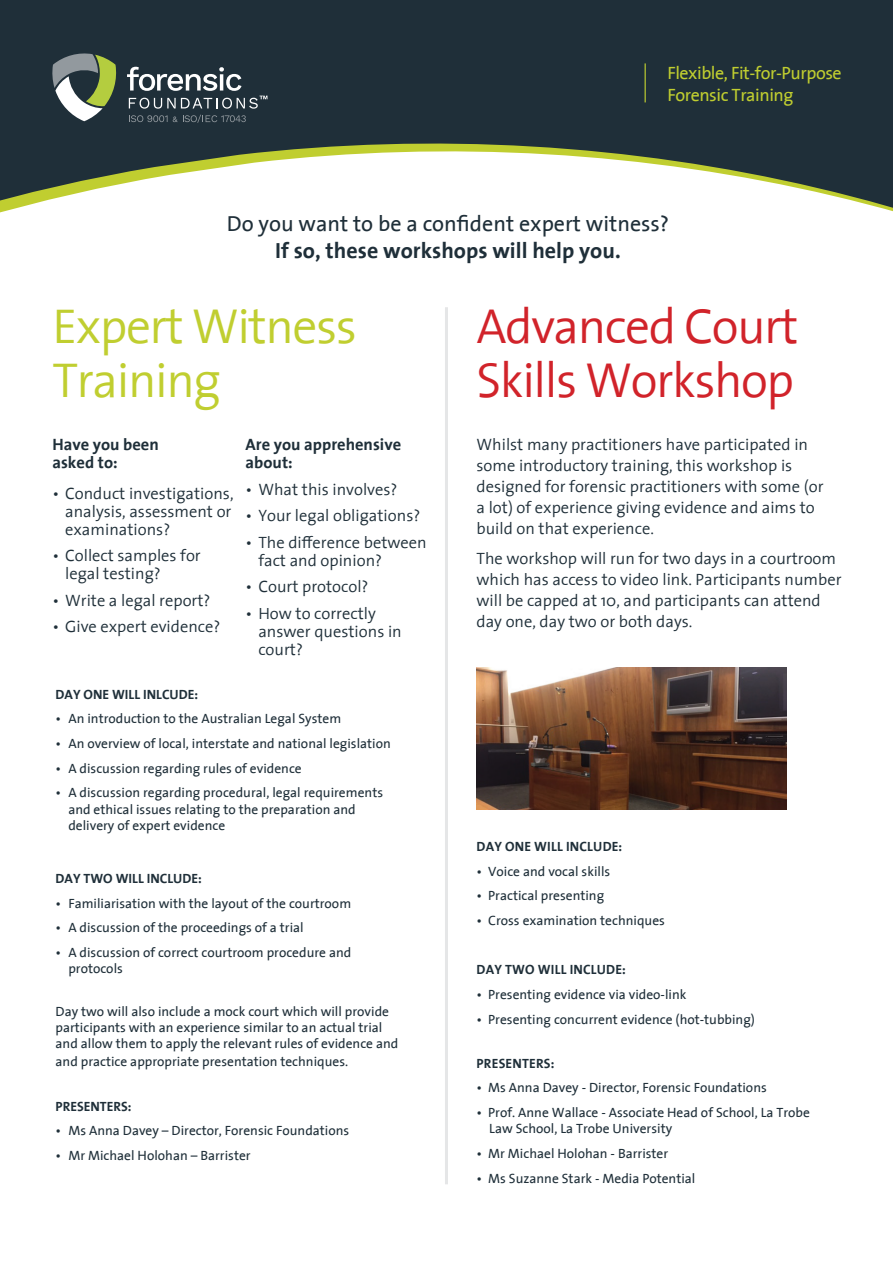
<style>
.page{position:relative;width:893px;height:1263px;background:#fff}
.page>*{position:absolute;margin:0;border:0;box-sizing:border-box;transform-origin:0 0}
.t1{font:300 49.5px/54px "The Sans 4";letter-spacing:-.03em;color:#d1232a}
.t2{font:300 49.5px/54px "The Sans 4";letter-spacing:-.03em;color:#c0ce30}
.t3{font:22.05px "The Sans 5";color:#1f2f39}
.t4{font:22.05px "The Sans 7 Bold Plain";color:#1f2f39}
.t5{font:18px/21.6px "The Sans 5";letter-spacing:-.025em;color:#c0ce30}
.t6{font:300 16.5px/21px "The Sans 4";color:#1f2f39}
.t7{font:16.5px/18px "The Sans 7 Bold Plain";color:#1f2f39}
.t8{font:13.5px/16.2px "The Sans 5";color:#1f2f39}
.t9{font:13.5px "The Sans 7 Bold Plain";letter-spacing:.005em;color:#1f2f39}
</style>
<div class="page">
<svg style="left:0;top:0;width:893px;height:213px;fill:#1f2f39"></svg>
<svg style="left:52px;top:52px;width:66px;height:69px"></svg>
<svg style="left:127px;top:67px;width:140px;height:42px"></svg>
<svg style="left:129px;top:115px;width:117px;height:8px"></svg>
<hr style="left:645px;top:63px;width:1px;height:39px;background:#c0ce30">
<img style="left:477px;top:667px;width:310px;height:142px">
<hr style="left:445px;top:307px;width:3px;height:877px;background:#e5e6e7">
<h3 class="t5" style="left:667px;top:62px;width:176px">Flexible, Fit-for-Purpose<br>Forensic Training</h3>
<h2 class="t3" style="left:227px;top:205px;width:444px">Do you want to be a confident expert witness?</h2>
<h2 class="t4" style="left:275px;top:232px;width:347px">If so, these workshops will help you.</h2>
<h1 class="t2" style="left:52px;top:298px;width:306px">Expert Witness<br>Training</h1>
<h1 class="t1" style="left:476px;top:298px;width:324px">Advanced Court<br>Skills Workshop</h1>
<p class="t7" style="left:52px;top:435px;width:108px">Have you been asked to:</p>
<p class="t6" style="left:65px;top:484px;width:170px;line-height:18px;text-indent:-13px">• Conduct investigations, analysis, assessment or examinations?</p>
<p class="t6" style="left:65px;top:546px;width:137px;line-height:18px;text-indent:-13px">• Collect samples for legal testing?</p>
<p class="t6" style="left:52px;top:589px;width:160px">• Write a legal report?</p>
<p class="t6" style="left:52px;top:616px;width:170px">• Give expert evidence?</p>
<p class="t7" style="left:246px;top:435px;width:157px">Are you apprehensive about:</p>
<p class="t6" style="left:246px;top:478px;width:153px">• What this involves?</p>
<p class="t6" style="left:246px;top:504px;width:176px">• Your legal obligations?</p>
<p class="t6" style="left:258px;top:532px;width:170px;line-height:18px;text-indent:-13px">• The difference between fact and opinion?</p>
<p class="t6" style="left:246px;top:575px;width:124px">• Court protocol?</p>
<p class="t6" style="left:258px;top:603px;width:145px;line-height:18px;text-indent:-13px">• How to correctly answer questions in court?</p>
<p class="t9" style="left:56px;top:683px;width:144px">DAY ONE WILL INLCUDE:</p>
<p class="t8" style="left:56px;top:710px;width:287px">• An introduction to the Australian Legal System</p>
<p class="t8" style="left:56px;top:735px;width:337px">• An overview of local, interstate and national legislation</p>
<p class="t8" style="left:56px;top:759px;width:248px">• A discussion regarding rules of evidence</p>
<p class="t8" style="left:68px;top:784px;width:316px;text-indent:-13px">• A discussion regarding procedural, legal requirements and ethical issues relating to the preparation and delivery of expert evidence</p>
<p class="t9" style="left:56px;top:867px;width:148px">DAY TWO WILL INCLUDE:</p>
<p class="t8" style="left:56px;top:894px;width:297px">• Familiarisation with the layout of the courtroom</p>
<p class="t8" style="left:56px;top:919px;width:250px">• A discussion of the proceedings of a trial</p>
<p class="t8" style="left:68px;top:944px;width:284px;text-indent:-13px">• A discussion of correct courtroom procedure and protocols</p>
<p class="t8" style="left:56px;top:1003px;width:344px">Day two will also include a mock court which will provide participants with an experience similar to an actual trial and allow them to apply the relevant rules of evidence and</p>
<p class="t8" style="left:56px;top:1053px;width:294px">and practice appropriate presentation techniques.</p>
<p class="t9" style="left:56px;top:1095px;width:78px">PRESENTERS:</p>
<p class="t8" style="left:56px;top:1122px;width:295px">• Ms Anna Davey – Director, Forensic Foundations</p>
<p class="t8" style="left:56px;top:1147px;width:197px">• Mr Michael Holohan – Barrister</p>
<p class="t6" style="left:476px;top:433px;width:348px">Whilst many practitioners have participated in some introductory training, this workshop is designed for forensic practitioners with some (or a lot) of experience giving evidence and aims to build on that experience.</p>
<p class="t6" style="left:476px;top:547px;width:367px">The workshop will run for two days in a courtroom which has access to video link. Participants number will be capped at 10, and participants can attend day one, day two or both days.</p>
<p class="t9" style="left:477px;top:835px;width:147px">DAY ONE WILL INCLUDE:</p>
<p class="t8" style="left:476px;top:862px;width:135px">• Voice and vocal skills</p>
<p class="t8" style="left:476px;top:887px;width:129px">• Practical presenting</p>
<p class="t8" style="left:476px;top:912px;width:190px">• Cross examination techniques</p>
<p class="t9" style="left:477px;top:958px;width:151px">DAY TWO WILL INCLUDE:</p>
<p class="t8" style="left:476px;top:986px;width:211px">• Presenting evidence via video-link</p>
<p class="t8" style="left:476px;top:1011px;width:280px">• Presenting concurrent evidence (hot-tubbing)</p>
<p class="t9" style="left:477px;top:1052px;width:79px">PRESENTERS:</p>
<p class="t8" style="left:476px;top:1079px;width:292px">• Ms Anna Davey - Director, Forensic Foundations</p>
<p class="t8" style="left:489px;top:1104px;width:322px;text-indent:-13px">• Prof. Anne Wallace - Associate Head of School, La Trobe<br>Law School, La Trobe University</p>
<p class="t8" style="left:476px;top:1145px;width:193px">• Mr Michael Holohan - Barrister</p>
<p class="t8" style="left:476px;top:1169px;width:220px">• Ms Suzanne Stark - Media Potential</p>
</div>
